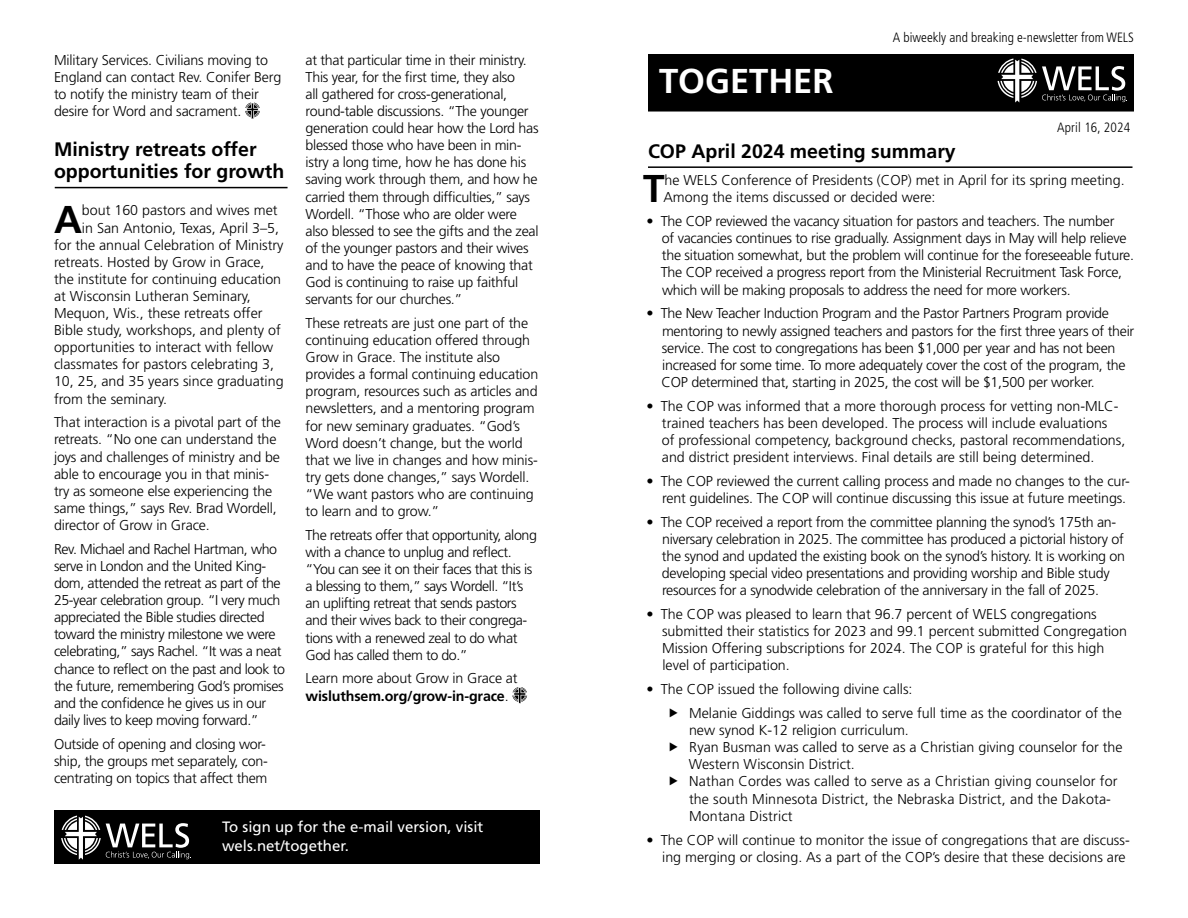
<style>
.page{position:relative;width:1188px;height:918px;background:#fff}
.page>*{position:absolute;margin:0;border:0;box-sizing:border-box;transform-origin:0 0}
.t1{font:700 38.7px "Frutiger LT Std";color:#000}
.t2{font:700 34.5px "Frutiger LT Std";color:#fff}
.t3{font:700 19.5px/22.5px "Frutiger LT Std";color:#000}
.t4{font:15px/18.8px "Frutiger LT Std";color:#fff}
.t5{font:300 14.25px/17.1px "Frutiger LT Std";letter-spacing:-.02em;color:#000}
.t6{font:300 14.25px/17.1px "Frutiger LT Std";color:#000}
.t7{font:300 14.25px/17.1px "Frutiger LT Std";letter-spacing:.01em;color:#000}
.t8{font:300 condensed 13.5px "Frutiger LT Std";color:#000}
.s1{font-weight:700}
</style>
<div class="page">
<div style="left:649px;top:55px;width:484px;height:56px;background:#000"></div>
<div style="left:648px;top:54px;width:486px;height:58px;border:2px solid #000"></div>
<svg style="left:998px;top:59px;width:129px;height:44px"></svg>
<hr style="left:648px;top:166px;width:484px;height:2px;background:#000">
<div style="left:55px;top:811px;width:484px;height:52px;background:#000"></div>
<div style="left:54px;top:810px;width:486px;height:54px;border:2px solid #000"></div>
<svg style="left:61px;top:816px;width:130px;height:44px"></svg>
<svg style="left:245px;top:103px;width:15px;height:16px"></svg>
<svg style="left:512px;top:687px;width:15px;height:17px"></svg>
<hr style="left:55px;top:187px;width:233px;height:1px;background:#000">
<p class="t5" style="left:54px;top:51px;width:229px">Military Services. Civilians moving to England can contact Rev. Conifer Berg to notify the ministry team of their desire for Word and sacrament.</p>
<h3 class="t3" style="left:54px;top:138px;width:232px">Ministry retreats offer opportunities for growth</h3>
<h1 class="t1" style="left:54px;top:196px;width:29px">A</h1>
<p class="t6" style="left:82px;top:202px;width:197px">bout 160 pastors and wives met</p>
<p class="t6" style="left:82px;top:219px;width:199px">in San Antonio, Texas, April 3–5,</p>
<p class="t6" style="left:54px;top:236px;width:231px">for the annual Celebration of Ministry</p>
<p class="t6" style="left:54px;top:253px;width:212px">retreats. Hosted by Grow in Grace,</p>
<p class="t6" style="left:54px;top:271px;width:229px">the institute for continuing education</p>
<p class="t6" style="left:54px;top:288px;width:198px">at Wisconsin Lutheran Seminary,</p>
<p class="t6" style="left:54px;top:305px;width:210px">Mequon, Wis., these retreats offer</p>
<p class="t6" style="left:54px;top:322px;width:228px">Bible study, workshops, and plenty of</p>
<p class="t6" style="left:54px;top:339px;width:221px">opportunities to interact with fellow</p>
<p class="t6" style="left:54px;top:356px;width:222px">classmates for pastors celebrating 3,</p>
<p class="t6" style="left:54px;top:373px;width:231px">10, 25, and 35 years since graduating</p>
<p class="t6" style="left:54px;top:390px;width:115px">from the seminary.</p>
<p class="t5" style="left:54px;top:414px;width:229px">That interaction is a pivotal part of the retreats. “No one can understand the joys and challenges of ministry and be able to encourage you in that minis&shy;try as someone else experiencing the same things,” says Rev. Brad Wordell, director of Grow in Grace.</p>
<p class="t5" style="left:54px;top:541px;width:232px">Rev. Michael and Rachel Hartman, who serve in London and the United King&shy;dom, attended the retreat as part of the 25-year celebration group. “I very much appreciated the Bible studies directed toward the ministry milestone we were celebrating,” says Rachel. “It was a neat chance to reflect on the past and look to the future, remembering God’s promises and the confidence he gives us in our daily lives to keep moving forward.”</p>
<p class="t5" style="left:54px;top:735px;width:215px">Outside of opening and closing wor&shy;ship, the groups met separately, con&shy;centrating on topics that affect them</p>
<p class="t5" style="left:306px;top:51px;width:235px">at that particular time in their ministry.<br>This year, for the first time, they also<br>all gathered for cross-generational, round-table discussions. “The younger generation could hear how the Lord has blessed those who have been in min&shy;istry a long time, how he has done his saving work through them, and how he carried them through difficulties,” says Wordell. “Those who are older were also blessed to see the gifts and the zeal of the younger pastors and their wives and to have the peace of knowing that God is continuing to raise up faithful servants for our churches.”</p>
<p class="t5" style="left:306px;top:315px;width:234px">These retreats are just one part of the continuing education offered through Grow in Grace. The institute also provides a formal continuing education program, resources such as articles and newsletters, and a mentoring program for new seminary graduates. “God’s Word doesn’t change, but the world that we live in changes and how minis&shy;try gets done changes,” says Wordell. “We want pastors who are continuing to learn and to grow.”</p>
<p class="t5" style="left:306px;top:527px;width:233px">The retreats offer that opportunity, along with a chance to unplug and reflect. “You can see it on their faces that this is a blessing to them,” says Wordell. “It’s an uplifting retreat that sends pastors and their wives back to their congrega&shy;tions with a renewed zeal to do what God has called them to do.”</p>
<p class="t5" style="left:306px;top:670px;width:214px">Learn more about Grow in Grace at <span class="s1">wisluthsem.org/grow-in-grace</span>.</p>
<p class="t4" style="left:222px;top:818px;width:263px">To sign up for the e-mail version, visit wels.net/together.</p>
<h2 class="t2" style="left:659px;top:61px;width:176px">TOGETHER</h2>
<p class="t8" style="left:893px;top:29px;width:243px">A biweekly and breaking e-newsletter from WELS</p>
<p class="t8" style="left:1057px;top:119px;width:74px">April 16, 2024</p>
<h3 class="t3" style="left:648px;top:140px;width:309px">COP April 2024 meeting summary</h3>
<h1 class="t1" style="left:643px;top:166px;width:23px">T</h1>
<p class="t6" style="left:663px;top:172px;width:463px">he WELS Conference of Presidents (COP) met in April for its spring meeting.<br>Among the items discussed or decided were:</p>
<p class="t5" style="left:661px;top:213px;width:475px;text-indent:-14px">• The COP reviewed the vacancy situation for pastors and teachers. The number<br>of vacancies continues to rise gradually. Assignment days in May will help relieve the situation somewhat, but the problem will continue for the foreseeable future.<br>The COP received a progress report from the Ministerial Recruitment Task Force, which will be making proposals to address the need for more workers.</p>
<p class="t5" style="left:662px;top:305px;width:474px;text-indent:-15px">• The New Teacher Induction Program and the Pastor Partners Program provide mentoring to newly assigned teachers and pastors for the first three years of their service. The cost to congregations has been $1,000 per year and has not been increased for some time. To more adequately cover the cost of the program, the COP determined that, starting in 2025, the cost will be $1,500 per worker.</p>
<p class="t6" style="left:662px;top:397px;width:465px;text-indent:-15px">• The COP was informed that a more thorough process for vetting non-MLC&shy;trained teachers has been developed. The process will include evaluations<br>of professional competency, background checks, pastoral recommendations, and district president interviews. Final details are still being determined.</p>
<p class="t5" style="left:647px;top:473px;width:485px;text-align:right">• The COP reviewed the current calling process and made no changes to the cur&shy;rent guidelines. The COP will continue discussing this issue at future meetings.</p>
<p class="t5" style="left:662px;top:514px;width:465px;text-indent:-15px">• The COP received a report from the committee planning the synod’s 175th an&shy;niversary celebration in 2025. The committee has produced a pictorial history of the synod and updated the existing book on the synod’s history. It is working on developing special video presentations and providing worship and Bible study resources for a synodwide celebration of the anniversary in the fall of 2025.</p>
<p class="t6" style="left:662px;top:606px;width:467px;text-indent:-15px">• The COP was pleased to learn that 96.7 percent of WELS congregations submitted their statistics for 2023 and 99.1 percent submitted Congregation Mission Offering subscriptions for 2024. The COP is grateful for this high level of participation.</p>
<p class="t6" style="left:689px;top:678px;width:434px;line-height:23.9px;text-indent:-43px">• The COP issued the following divine calls:<br>Melanie Giddings was called to serve full time as the coordinator of the</p>
<p class="t7" style="left:689px;top:722px;width:435px">new synod K-12 religion curriculum.<br>Ryan Busman was called to serve as a Christian giving counselor for the Western Wisconsin District.<br>Nathan Cordes was called to serve as a Christian giving counselor for the south Minnesota District, the Nebraska District, and the Dakota-Montana District</p>
<p class="t6" style="left:647px;top:831px;width:485px;text-align:right">• The COP will continue to monitor the issue of congregations that are discuss&shy;ing merging or closing. As a part of the COP’s desire that these decisions are</p>
</div>
